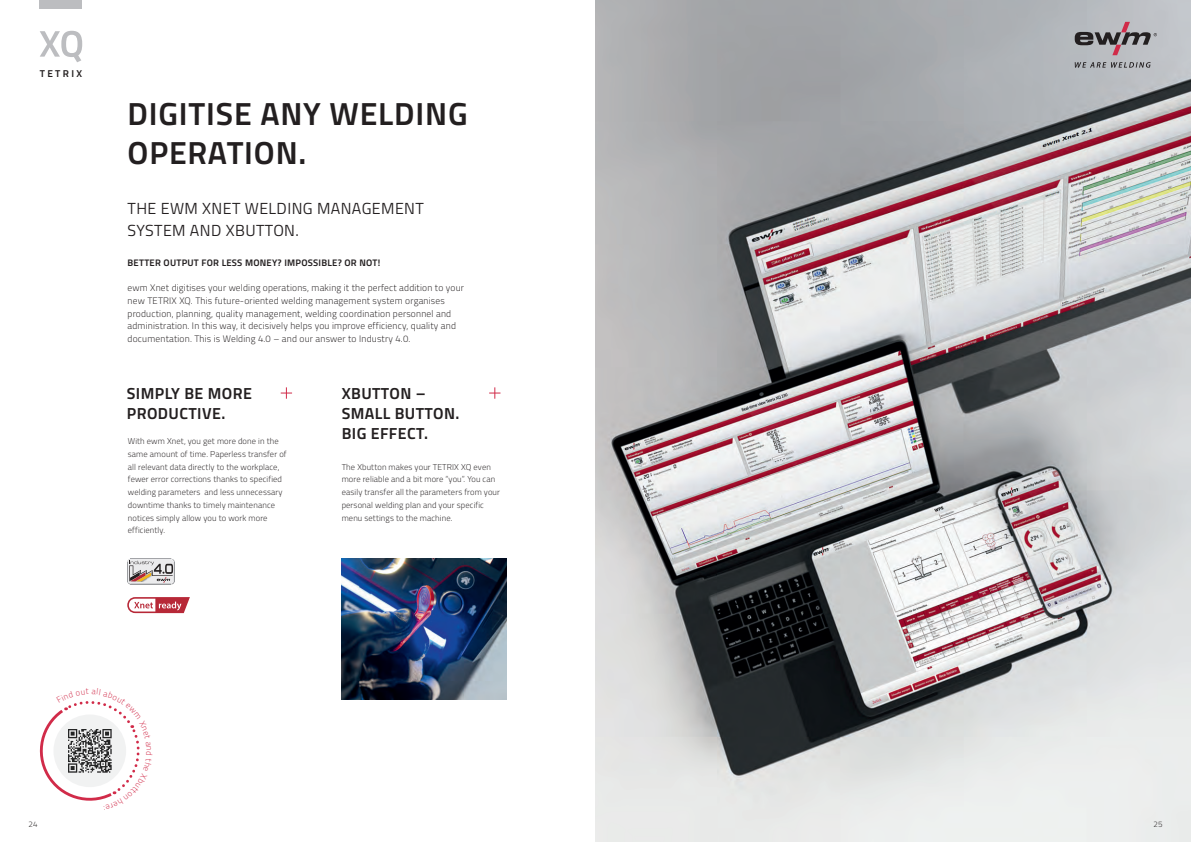
<style>
.page{position:relative;width:1191px;height:842px;background:#fff}
.page>*{position:absolute;margin:0;border:0;box-sizing:border-box;transform-origin:0 0}
.t1{font:700 32px/38.2px "Titillium Text";letter-spacing:.025em;color:#231f20}
.t2{font:700 16px/20px "Titillium Text";letter-spacing:.025em;color:#231f20}
.t3{font:16px/22px "Titillium Text";letter-spacing:.025em;color:#231f20}
.t4{font:700 10px "Titillium Text";letter-spacing:.23em;color:#231f20}
.t5{font:300 9.5px/12.7px "Titillium Text";letter-spacing:.02em;color:#231f20}
.t6{font:700 9.5px "Titillium Text";letter-spacing:.025em;color:#231f20}
.t7{font:300 8.5px/12.8px "Titillium Text";letter-spacing:.015em;color:#231f20}
.t8{font:300 8px "Titillium Text";color:#231f20}
</style>
<div class="page">
<img style="left:595px;top:0;width:596px;height:842px">
<img style="left:342px;top:559px;width:164px;height:140px">
<hr style="left:130px;top:584px;width:41px;height:1px;background:#97999c">
<svg style="left:127px;top:559px;width:48px;height:25px"></svg>
<svg style="left:127px;top:597px;width:63px;height:16px"></svg>
<svg style="left:281px;top:387px;width:11px;height:12px"></svg>
<svg style="left:489px;top:387px;width:11px;height:12px"></svg>
<svg style="left:1074px;top:62px;width:76px;height:6px"></svg>
<svg style="left:1074px;top:22px;width:83px;height:33px;background:#9a959a"></svg>
<svg style="left:40px;top:31px;width:42px;height:31px"></svg>
<div style="left:40px;top:0;width:42px;height:9px;background:#bcbdc0"></div>
<svg style="left:39px;top:701px;width:101px;height:100px"></svg>
<p class="t4" style="left:40px;top:66px;width:44px">TETRIX</p>
<h1 class="t1" style="left:128px;top:93px;width:341px">DIGITISE ANY WELDING<br>OPERATION.</h1>
<h2 class="t3" style="left:128px;top:196px;width:298px">THE EWM XNET WELDING MANAGEMENT<br>SYSTEM AND XBUTTON.</h2>
<p class="t6" style="left:128px;top:255px;width:254px">BETTER OUTPUT FOR LESS MONEY? IMPOSSIBLE? OR NOT!</p>
<p class="t5" style="left:128px;top:281px;width:338px">ewm Xnet digitises your welding operations, making it the perfect addition to your new TETRIX XQ. This future-oriented welding management system organises production, planning, quality management, welding coordination personnel and administration. In this way, it decisively helps you improve efficiency, quality and documentation. This is Welding 4.0 – and our answer to Industry 4.0.</p>
<h2 class="t2" style="left:127px;top:382px;width:126px">SIMPLY BE MORE<br>PRODUCTIVE.</h2>
<p class="t7" style="left:128px;top:434px;width:160px">With ewm Xnet, you get more done in the same amount of time. Paperless transfer of all relevant data directly to the workplace, fewer error corrections thanks to specified welding parameters and less unnecessary downtime thanks to timely maintenance notices simply allow you to work more efficiently.</p>
<h2 class="t2" style="left:342px;top:382px;width:119px">XBUTTON –<br>SMALL BUTTON.<br>BIG EFFECT.</h2>
<p class="t7" style="left:342px;top:460px;width:160px">The Xbutton makes your TETRIX XQ even more reliable and a bit more “you”. You can easily transfer all the parameters from your personal welding plan and your specific menu settings to the machine.</p>
<p class="t8" style="left:28px;top:818px;width:11px">24</p>
<p class="t8" style="left:1153px;top:818px;width:11px">25</p>
</div>
